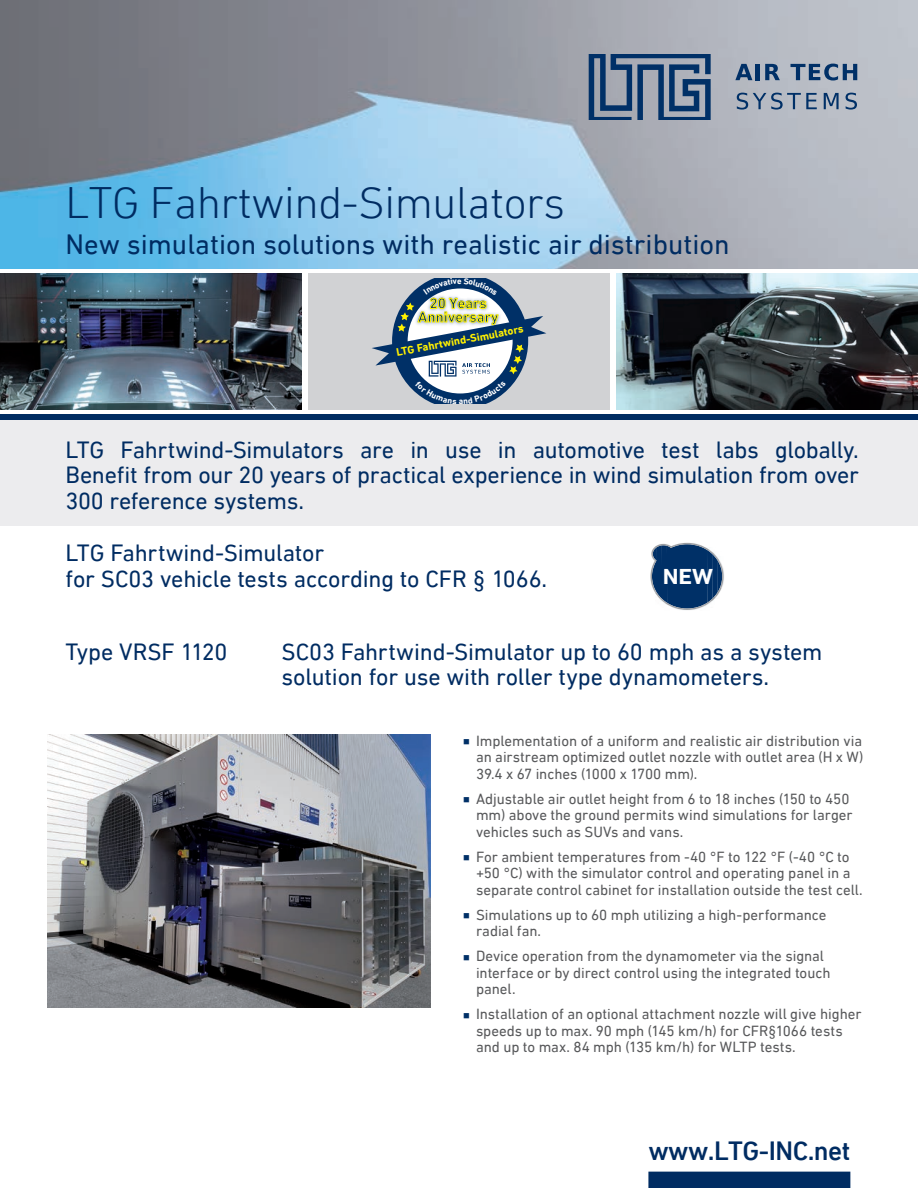
<style>
.page{position:relative;width:918px;height:1188px;background:#fff}
.page>*{position:absolute;margin:0;border:0;box-sizing:border-box;transform-origin:0 0}
.t1{font:300 45px "DIN Next LT Pro";letter-spacing:-.01em;color:#002c62}
.t2{font:28.5px "DIN Next LT Pro";color:#002c62}
.t3{font:500 27px "DIN Next LT Pro";letter-spacing:-.02em;color:#002c62}
.t4{font:24px/25.5px "DIN Next LT Pro";letter-spacing:-.01em;color:#002c62}
.t5{font:700 22.2px "DIN Next LT Pro";color:#fff;scale:1.09 1}
.t6{font:15px/16.5px "DIN Next LT Pro";letter-spacing:-.005em;color:#57585a}
.t7{font:700 14.85px/13.6px "DIN Next LT Pro";color:#003067;text-align:center}
.t8{font:700 11.1px "DIN Next LT Pro";color:#fff101}
</style>
<div class="page">
<img style="left:0;top:0;width:918px;height:268px">
<img style="left:0;top:273px;width:302px;height:136px">
<div style="left:0;top:414px;width:918px;height:6px;background:#002c62"></div>
<svg style="left:735px;top:64px;width:17px;height:16px"></svg>
<hr style="left:756px;top:64px;width:4px;height:16px;background:#003067">
<svg style="left:765px;top:64px;width:15px;height:16px"></svg>
<svg style="left:791px;top:64px;width:66px;height:17px"></svg>
<svg style="left:737px;top:93px;width:80px;height:17px"></svg>
<svg style="left:824px;top:93px;width:15px;height:16px"></svg>
<svg style="left:846px;top:93px;width:11px;height:17px"></svg>
<svg style="left:589px;top:54px;width:122px;height:66px"></svg>
<div style="left:0;top:420px;width:918px;height:106px;background:#ececee"></div>
<img style="left:616px;top:273px;width:302px;height:136px">
<div style="left:308px;top:273px;width:302px;height:136px;background:#d1d2d4"></div>
<img style="left:678px;top:609px;width:18px;height:1px">
<img style="left:650px;top:567px;width:2px;height:19px">
<img style="left:722px;top:566px;width:2px;height:21px">
<svg style="left:651px;top:543px;width:49px;height:14px"></svg>
<img style="left:675px;top:543px;width:24px;height:2px">
<img style="left:652px;top:545px;width:70px;height:64px">
<div style="left:648px;top:1172px;width:202px;height:16px;background:#002c62"></div>
<img style="left:48px;top:735px;width:383px;height:273px">
<svg style="left:372px;top:278px;width:174px;height:126px"></svg>
<h1 class="t1" style="left:66px;top:177px;width:501px">LTG Fahrtwind-Simulators</h1>
<h2 class="t2" style="left:66px;top:228px;width:666px">New simulation solutions with realistic air distribution</h2>
<p class="t7" style="left:418px;top:297px;width:82px">20 Years<br>Anniversary</p>
<p class="t8" style="left:395px;top:347px;width:131px;rotate:-11deg">LTG Fahrtwind-Simulators</p>
<h3 class="t4" style="left:66px;top:437px;width:795px;text-align:justify">LTG Fahrtwind-Simulators are in use in automotive test labs globally.<br>Benefit from our 20 years of practical experience in wind simulation from over 300 reference systems.</h3>
<h3 class="t4" style="left:66px;top:540px;width:483px">LTG Fahrtwind-Simulator<br>for SC03 vehicle tests according to CFR § 1066.</h3>
<h3 class="t5" style="left:663px;top:563px;width:48px">NEW</h3>
<h3 class="t4" style="left:66px;top:639px;width:164px">Type VRSF 1120</h3>
<h3 class="t4" style="left:282px;top:639px;width:543px">SC03 Fahrtwind-Simulator up to 60 mph as a system solution for use with roller type dynamometers.</h3>
<p class="t6" style="left:476px;top:732px;width:389px;text-align:justify">Implementation of a uniform and realistic air distribution via an airstream optimized outlet nozzle with outlet area (H x W)<br>39.4 x 67 inches (1000 x 1700 mm).</p>
<p class="t6" style="left:476px;top:790px;width:378px">Adjustable air outlet height from 6 to 18 inches (150 to 450 mm) above the ground permits wind simulations for larger vehicles such as SUVs and vans.</p>
<p class="t6" style="left:476px;top:848px;width:388px">For ambient temperatures from -40 °F to 122 °F (-40 °C to +50 °C) with the simulator control and operating panel in a separate control cabinet for installation outside the test cell.</p>
<p class="t6" style="left:476px;top:906px;width:352px">Simulations up to 60 mph utilizing a high-performance radial fan.</p>
<p class="t6" style="left:476px;top:948px;width:356px">Device operation from the dynamometer via the signal interface or by direct control using the integrated touch panel.</p>
<p class="t6" style="left:476px;top:1006px;width:387px">Installation of an optional attachment nozzle will give higher speeds up to max. 90 mph (145 km/h) for CFR§1066 tests and up to max. 84 mph (135 km/h) for WLTP tests.</p>
<h3 class="t3" style="left:648px;top:1136px;width:203px">www.LTG-INC.net</h3>
</div>
